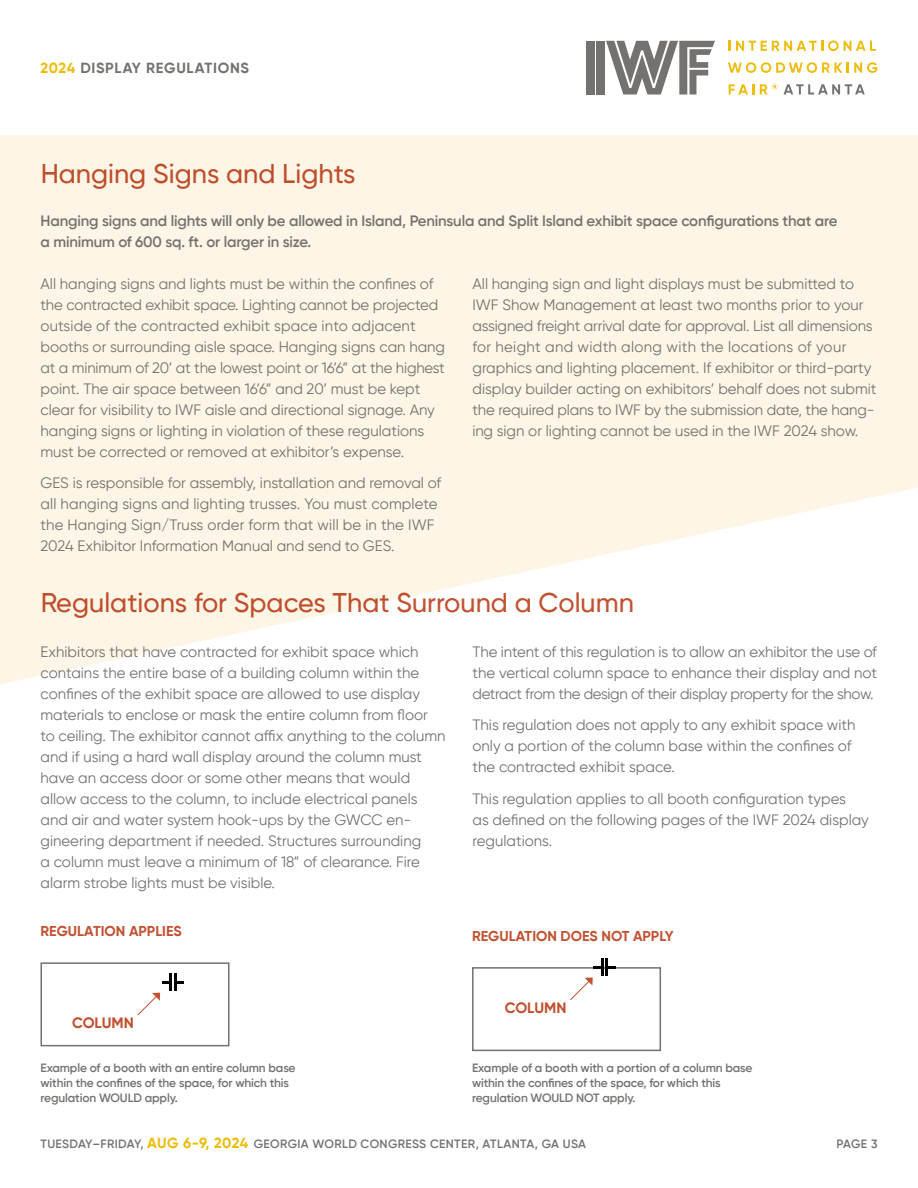
<style>
.page{position:relative;width:918px;height:1188px;background:#fff}
.page>*{position:absolute;margin:0;border:0;box-sizing:border-box;transform-origin:0 0}
.t1{font:500 27px "Gilroy";color:#c15131}
.t2{font:15px/21px "Gilroy";color:#74716f}
.t3{font:600 15px/21px "Gilroy";letter-spacing:-.01em;color:#74716f}
.t4{font:700 15px "Gilroy";color:#c15131}
.t5{font:700 14.7px "Gilroy";letter-spacing:.045em;color:#74716f}
.t6{font:700 14.25px "Gilroy";color:#c15131}
.t7{font:600 12px/15px "Gilroy";letter-spacing:-.01em;color:#74716f}
.t8{font:600 12px "Gilroy";letter-spacing:.03em;color:#74716f}
.s1{color:#ecbc09}
.s2{font-weight:700;font-size:14.7px;color:#ecbc09}
</style>
<div class="page">
<svg style="left:0;top:135px;width:918px;height:549px;fill:#fdf5e5"></svg>
<div style="left:587px;top:41px;width:8px;height:53px;background:#74716f"></div>
<div style="left:597px;top:41px;width:8px;height:53px;background:#74716f"></div>
<svg style="left:606px;top:41px;width:109px;height:54px"></svg>
<svg style="left:729px;top:40px;width:147px;height:11px"></svg>
<svg style="left:728px;top:62px;width:150px;height:11px"></svg>
<svg style="left:729px;top:84px;width:25px;height:10px"></svg>
<svg style="left:784px;top:84px;width:81px;height:10px"></svg>
<svg style="left:760px;top:84px;width:18px;height:10px"></svg>
<div style="left:40px;top:962px;width:190px;height:84px;border:2px solid #74716f"></div>
<hr style="left:169px;top:974px;width:3px;height:17px;background:#000">
<hr style="left:174px;top:974px;width:3px;height:17px;background:#000">
<svg style="left:162px;top:981px;width:22px;height:3px"></svg>
<svg style="left:137px;top:993px;width:23px;height:23px"></svg>
<div style="left:472px;top:967px;width:189px;height:84px;border:2px solid #74716f"></div>
<hr style="left:601px;top:958px;width:3px;height:18px;background:#000">
<hr style="left:605px;top:958px;width:3px;height:18px;background:#000">
<svg style="left:594px;top:966px;width:22px;height:3px"></svg>
<svg style="left:570px;top:978px;width:23px;height:22px"></svg>
<p class="t5" style="left:40px;top:59px;width:210px"><span class="s1">2024</span> DISPLAY REGULATIONS</p>
<h1 class="t1" style="left:40px;top:157px;width:317px">Hanging Signs and Lights</h1>
<p class="t3" style="left:40px;top:210px;width:799px">Hanging signs and lights will only be allowed in Island, Peninsula and Split Island exhibit space configurations that are a minimum of 600 sq. ft. or larger in size.</p>
<p class="t2" style="left:40px;top:273px;width:406px">All hanging signs and lights must be within the confines of the contracted exhibit space. Lighting cannot be projected outside of the contracted exhibit space into adjacent booths or surrounding aisle space. Hanging signs can hang at a minimum of 20’ at the lowest point or 16’6” at the highest point. The air space between 16’6” and 20’ must be kept clear for visibility to IWF aisle and directional signage. Any hanging signs or lighting in violation of these regulations must be corrected or removed at exhibitor’s expense.</p>
<p class="t2" style="left:40px;top:472px;width:402px">GES is responsible for assembly, installation and removal of all hanging signs and lighting trusses. You must complete the Hanging Sign/Truss order form that will be in the IWF 2024 Exhibitor Information Manual and send to GES.</p>
<p class="t2" style="left:472px;top:273px;width:406px">All hanging sign and light displays must be submitted to IWF Show Management at least two months prior to your assigned freight arrival date for approval. List all dimensions for height and width along with the locations of your graphics and lighting placement. If exhibitor or third-party display builder acting on exhibitors’ behalf does not submit the required plans to IWF by the submission date, the hang&shy;ing sign or lighting cannot be used in the IWF 2024 show.</p>
<h1 class="t1" style="left:40px;top:586px;width:595px">Regulations for Spaces That Surround a Column</h1>
<p class="t2" style="left:40px;top:641px;width:407px">Exhibitors that have contracted for exhibit space which contains the entire base of a building column within the confines of the exhibit space are allowed to use display materials to enclose or mask the entire column from floor to ceiling. The exhibitor cannot affix anything to the column and if using a hard wall display around the column must have an access door or some other means that would allow access to the column, to include electrical panels and air and water system hook-ups by the GWCC en&shy;gineering department if needed. Structures surrounding<br>a column must leave a minimum of 18” of clearance. Fire alarm strobe lights must be visible.</p>
<p class="t2" style="left:472px;top:641px;width:406px;text-align:justify">The intent of this regulation is to allow an exhibitor the use of the vertical column space to enhance their display and not detract from the design of their display property for the show.</p>
<p class="t2" style="left:472px;top:714px;width:385px">This regulation does not apply to any exhibit space with only a portion of the column base within the confines of the contracted exhibit space.</p>
<p class="t2" style="left:472px;top:788px;width:398px">This regulation applies to all booth configuration types<br>as defined on the following pages of the IWF 2024 display regulations.</p>
<p class="t6" style="left:41px;top:922px;width:143px">REGULATION APPLIES</p>
<p class="t4" style="left:72px;top:1013px;width:63px">COLUMN</p>
<p class="t6" style="left:472px;top:927px;width:203px">REGULATION DOES NOT APPLY</p>
<p class="t4" style="left:505px;top:998px;width:63px">COLUMN</p>
<p class="t7" style="left:40px;top:1060px;width:257px">Example of a booth with an entire column base within the confines of the space, for which this regulation WOULD apply.</p>
<p class="t7" style="left:472px;top:1060px;width:282px">Example of a booth with a portion of a column base within the confines of the space, for which this regulation WOULD NOT apply.</p>
<p class="t8" style="left:40px;top:1136px;width:547px">TUESDAY–FRIDAY, <span class="s2">AUG 6-9, 2024</span> GEORGIA WORLD CONGRESS CENTER, ATLANTA, GA USA</p>
<p class="t7" style="left:837px;top:1136px;width:42px">PAGE 3</p>
</div>
